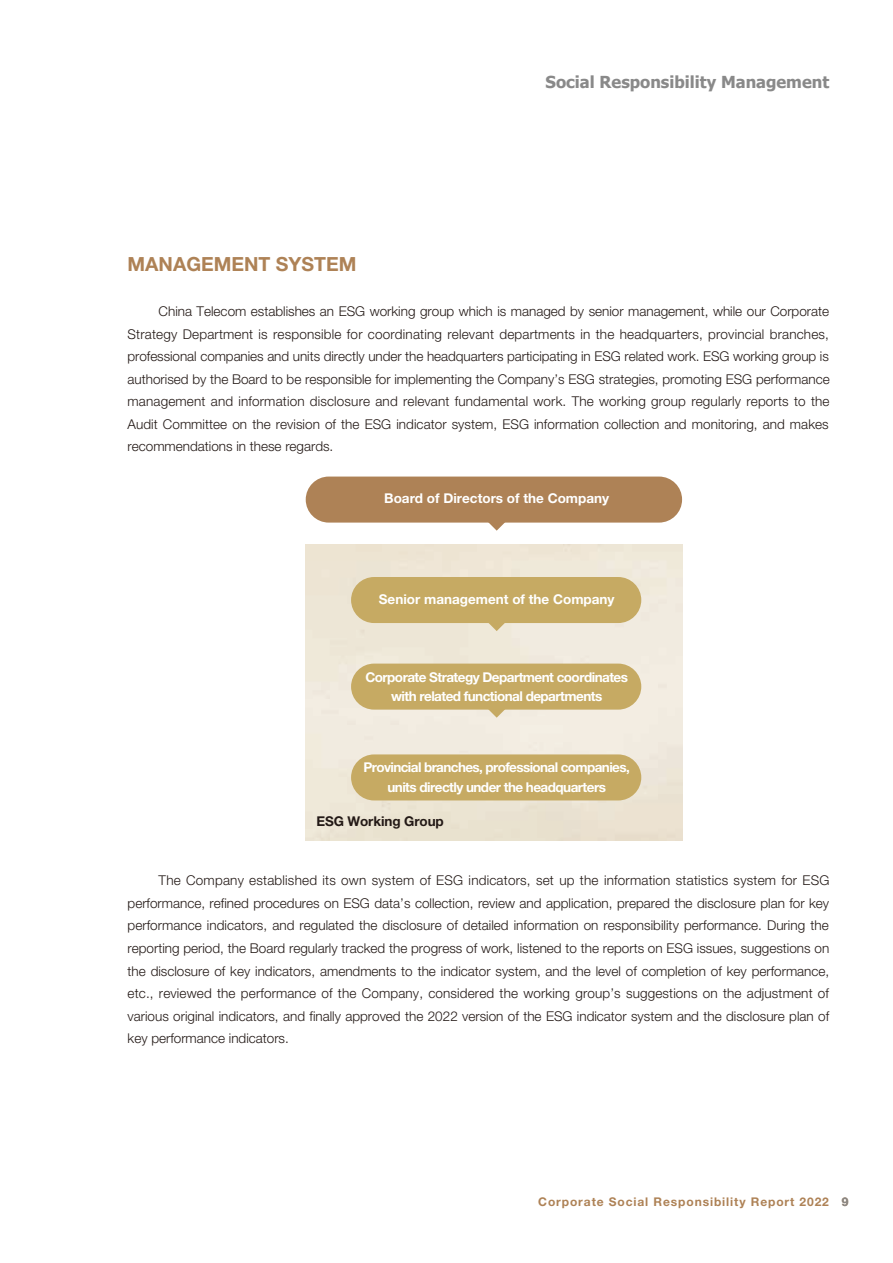
<style>
.page{position:relative;width:893px;height:1263px;background:#fff}
.page>*{position:absolute;margin:0;border:0;box-sizing:border-box;transform-origin:0 0}
.t1{font:700 19.5px "Helvetica Neue LT Std";color:#ae8256}
.t2{font:700 16.5px "Tahoma";color:#898989}
.t3{font:300 13.5px/22.5px "Helvetica Neue LT Std";color:#231916;text-align:justify}
.t4{font:700 13.5px/19.5px "Helvetica Neue LT Std";letter-spacing:-.04em;color:#fff;text-align:center}
.t5{font:700 13.5px "Helvetica Neue LT Std";color:#fff}
.t6{font:700 13.5px "Helvetica Neue LT Std";letter-spacing:-.005em;color:#231916}
.t7{font:700 12px "Helvetica Neue LT Std";letter-spacing:.075em;color:#ae8256}
</style>
<div class="page">
<img style="left:306px;top:545px;width:376px;height:295px">
<svg style="left:481px;top:623px;width:31px;height:8px"></svg>
<svg style="left:481px;top:710px;width:31px;height:8px"></svg>
<svg style="left:489px;top:523px;width:16px;height:8px"></svg>
<div style="left:306px;top:477px;width:376px;height:46px;background:#ae8256;border-radius:23px"></div>
<div style="left:351px;top:577px;width:290px;height:46px;background:#c6aa63;border-radius:23px"></div>
<div style="left:351px;top:664px;width:290px;height:46px;background:#c6aa63;border-radius:23px"></div>
<div style="left:351px;top:754px;width:290px;height:46px;background:#c6aa63;border-radius:23px"></div>
<p class="t2" style="left:546px;top:70px;width:285px">Social Responsibility Management</p>
<h1 class="t1" style="left:128px;top:252px;width:230px">MANAGEMENT SYSTEM</h1>
<p class="t3" style="left:128px;top:300px;width:704px;text-indent:31px">China Telecom establishes an ESG working group which is managed by senior management, while our Corporate Strategy Department is responsible for coordinating relevant departments in the headquarters, provincial branches, professional companies and units directly under the headquarters participating in ESG related work. ESG working group is authorised by the Board to be responsible for implementing the Company’s ESG strategies, promoting ESG performance management and information disclosure and relevant fundamental work. The working group regularly reports to the Audit Committee on the revision of the ESG indicator system, ESG information collection and monitoring, and makes recommendations in these regards.</p>
<p class="t5" style="left:384px;top:490px;width:226px">Board of Directors of the Company</p>
<p class="t5" style="left:379px;top:590px;width:237px">Senior management of the Company</p>
<p class="t4" style="left:365px;top:667px;width:264px">Corporate Strategy Department coordinates with related functional departments</p>
<p class="t4" style="left:363px;top:757px;width:268px">Provincial branches, professional companies, units directly under the headquarters</p>
<p class="t6" style="left:316px;top:813px;width:129px">ESG Working Group</p>
<p class="t3" style="left:128px;top:869px;width:703px;text-indent:31px">The Company established its own system of ESG indicators, set up the information statistics system for ESG performance, refined procedures on ESG data’s collection, review and application, prepared the disclosure plan for key performance indicators, and regulated the disclosure of detailed information on responsibility performance. During the reporting period, the Board regularly tracked the progress of work, listened to the reports on ESG issues, suggestions on the disclosure of key indicators, amendments to the indicator system, and the level of completion of key performance, etc., reviewed the performance of the Company, considered the working group’s suggestions on the adjustment of various original indicators, and finally approved the 2022 version of the ESG indicator system and the disclosure plan of key performance indicators.</p>
<p class="t7" style="left:538px;top:1194px;width:312px">Corporate Social Responsibility Report 2022 9</p>
</div>
